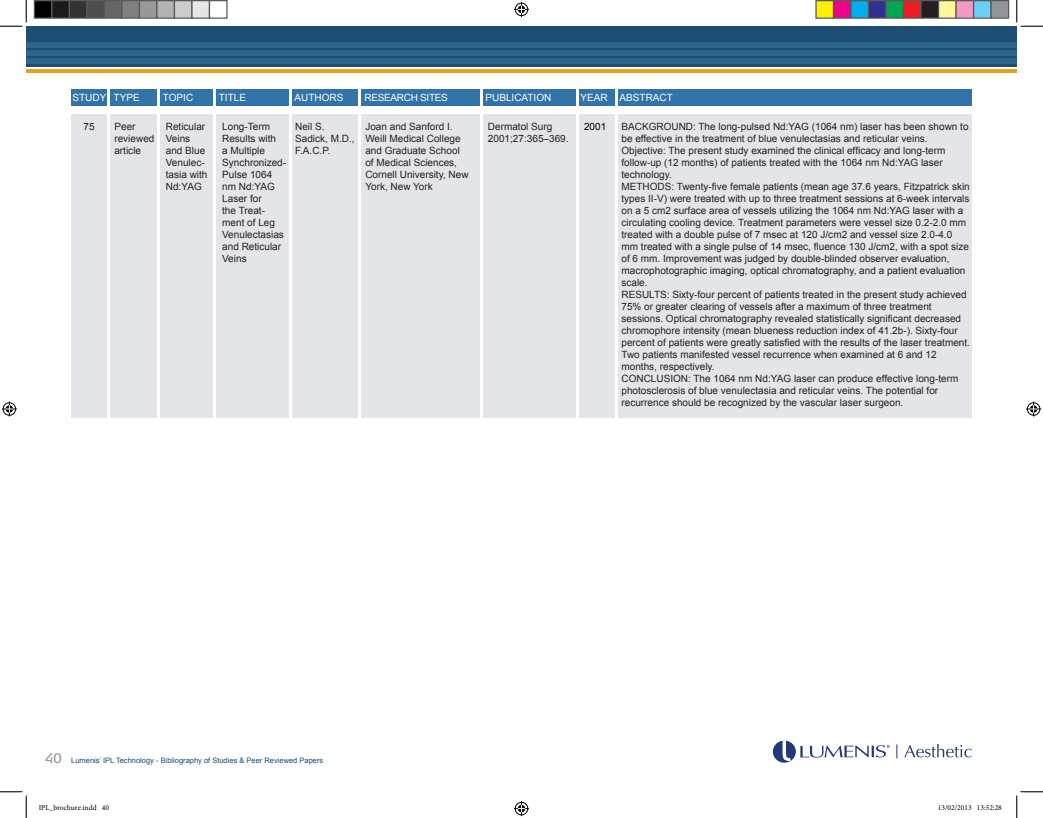
<style>
.page{position:relative;width:1043px;height:818px;background:#fff}
.page>*{position:absolute;margin:0;border:0;box-sizing:border-box;transform-origin:0 0}
.Titles{font:10px/12px "Arial";color:#231f20}
.t1{font:10px "Arial";color:#fff}
.t2{font:10px "Arial";letter-spacing:-.03em;color:#fff}
.t3{font:10px "Arial";color:#000}
.t4{font:7.5px "Arial";color:#1c4b6e}
.t5{font:7.5px "Minion Pro";color:#000}
.s1{font-family:"Signa Column";font-size:13.75px;color:#939598}
</style>
<div class="page">
<div style="left:71px;top:114px;width:900px;height:396px;background:#e4e5e9"></div>
<div style="left:71px;top:89px;width:900px;height:16px;background:#3273a8"></div>
<hr style="left:107px;top:87px;width:3px;height:623px;background:#fff">
<hr style="left:158px;top:87px;width:2px;height:625px;background:#fff">
<hr style="left:213px;top:87px;width:2px;height:625px;background:#fff">
<hr style="left:289px;top:87px;width:3px;height:625px;background:#fff">
<hr style="left:358px;top:87px;width:3px;height:625px;background:#fff">
<hr style="left:480px;top:87px;width:2px;height:625px;background:#fff">
<hr style="left:576px;top:87px;width:2px;height:625px;background:#fff">
<hr style="left:615px;top:87px;width:2px;height:625px;background:#fff">
<svg style="left:896px;top:744px;width:1px;height:14px"></svg>
<svg style="left:772px;top:740px;width:117px;height:22px"></svg>
<svg style="left:904px;top:744px;width:67px;height:13px"></svg>
<hr style="left:26px;top:69px;width:990px;height:3px;background:#e6a124">
<div style="left:26px;top:26px;width:990px;height:41px;background:#1e4e73"></div>
<div style="left:26px;top:58px;width:990px;height:6px;background:#30658b"></div>
<div style="left:26px;top:50px;width:990px;height:6px;background:#30658b"></div>
<div style="left:26px;top:42px;width:990px;height:6px;background:#30658b"></div>
<div style="left:63px;top:418px;width:912px;height:95px;background:#fff"></div>
<svg style="left:0;top:0;width:27px;height:27px"></svg>
<svg style="left:0;top:791px;width:27px;height:27px"></svg>
<svg style="left:1016px;top:0;width:26px;height:27px"></svg>
<svg style="left:1016px;top:791px;width:26px;height:27px"></svg>
<svg style="left:514px;top:2px;width:15px;height:15px"></svg>
<svg style="left:514px;top:801px;width:15px;height:15px"></svg>
<svg style="left:2px;top:401px;width:15px;height:15px"></svg>
<svg style="left:1026px;top:401px;width:15px;height:15px"></svg>
<div style="left:34px;top:1px;width:18px;height:17px;background:#000"></div>
<div style="left:34px;top:0;width:18px;height:19px;border:1px solid #595959"></div>
<div style="left:52px;top:1px;width:17px;height:17px;background:#1a1a1a"></div>
<div style="left:51px;top:0;width:19px;height:19px;border:1px solid #595959"></div>
<div style="left:69px;top:1px;width:18px;height:17px;background:#333"></div>
<div style="left:69px;top:0;width:19px;height:19px;border:1px solid #595959"></div>
<div style="left:87px;top:1px;width:17px;height:17px;background:#4d4d4d"></div>
<div style="left:86px;top:0;width:19px;height:19px;border:1px solid #595959"></div>
<div style="left:104px;top:1px;width:18px;height:17px;background:#666"></div>
<div style="left:104px;top:0;width:18px;height:19px;border:1px solid #595959"></div>
<div style="left:122px;top:1px;width:17px;height:17px;background:#808080"></div>
<div style="left:121px;top:0;width:19px;height:19px;border:1px solid #595959"></div>
<div style="left:139px;top:1px;width:18px;height:17px;background:#999"></div>
<div style="left:139px;top:0;width:19px;height:19px;border:1px solid #595959"></div>
<div style="left:157px;top:1px;width:17px;height:17px;background:#b3b3b3"></div>
<div style="left:156px;top:0;width:19px;height:19px;border:1px solid #595959"></div>
<div style="left:174px;top:1px;width:18px;height:17px;background:#ccc"></div>
<div style="left:174px;top:0;width:18px;height:19px;border:1px solid #595959"></div>
<div style="left:192px;top:1px;width:17px;height:17px;background:#e6e6e6"></div>
<div style="left:191px;top:0;width:19px;height:19px;border:1px solid #595959"></div>
<div style="left:209px;top:0;width:19px;height:19px;border:1px solid #595959"></div>
<div style="left:816px;top:1px;width:17px;height:17px;background:#fff101"></div>
<div style="left:815px;top:0;width:19px;height:19px;border:1px solid #595959"></div>
<div style="left:833px;top:1px;width:18px;height:17px;background:#ed028c"></div>
<div style="left:832px;top:0;width:19px;height:19px;border:1px solid #595959"></div>
<div style="left:851px;top:1px;width:17px;height:17px;background:#00aeef"></div>
<div style="left:850px;top:0;width:19px;height:19px;border:1px solid #595959"></div>
<div style="left:868px;top:1px;width:18px;height:17px;background:#2e3092"></div>
<div style="left:868px;top:0;width:18px;height:19px;border:1px solid #595959"></div>
<div style="left:886px;top:1px;width:17px;height:17px;background:#00a54f"></div>
<div style="left:885px;top:0;width:19px;height:19px;border:1px solid #595959"></div>
<div style="left:903px;top:1px;width:18px;height:17px;background:#ee1d23"></div>
<div style="left:902px;top:0;width:19px;height:19px;border:1px solid #595959"></div>
<div style="left:921px;top:1px;width:17px;height:17px;background:#231f20"></div>
<div style="left:920px;top:0;width:19px;height:19px;border:1px solid #595959"></div>
<div style="left:938px;top:1px;width:18px;height:17px;background:#fff79a"></div>
<div style="left:938px;top:0;width:18px;height:19px;border:1px solid #595959"></div>
<div style="left:956px;top:1px;width:17px;height:17px;background:#f499c2"></div>
<div style="left:955px;top:0;width:19px;height:19px;border:1px solid #595959"></div>
<div style="left:973px;top:1px;width:18px;height:17px;background:#6bcff6"></div>
<div style="left:972px;top:0;width:19px;height:19px;border:1px solid #595959"></div>
<div style="left:991px;top:1px;width:17px;height:17px;background:#939598"></div>
<div style="left:990px;top:0;width:19px;height:19px;border:1px solid #595959"></div>
<p class="t1" style="left:72px;top:91px;width:69px">STUDY TYPE</p>
<p class="t1" style="left:163px;top:91px;width:32px">TOPIC</p>
<p class="t1" style="left:219px;top:91px;width:29px">TITLE</p>
<p class="t1" style="left:294px;top:91px;width:50px">AUTHORS</p>
<p class="t2" style="left:364px;top:91px;width:85px">RESEARCH SITES</p>
<p class="t1" style="left:485px;top:91px;width:67px">PUBLICATION</p>
<p class="t1" style="left:580px;top:91px;width:94px">YEAR ABSTRACT</p>
<p class="Titles" style="left:222px;top:132px;width:65px">Results with<br>a Multiple<br>Synchronized-<br>Pulse 1064 nm Nd:YAG<br>Laser for<br>the Treat&shy;ment of Leg<br>Venulectasias and Reticular<br>Veins</p>
<p class="Titles" style="left:295px;top:121px;width:61px">Neil S.<br>Sadick, M.D.,<br>F.A.C.P.</p>
<p class="Titles" style="left:365px;top:120px;width:105px">Joan and Sanford I.<br>Weill Medical College and Graduate School of Medical Sciences,<br>Cornell University, New<br>York, New York</p>
<p class="Titles" style="left:488px;top:120px;width:82px">Dermatol Surg<br>2001;27:365–369.</p>
<p class="Titles" style="left:84px;top:120px;width:13px">75</p>
<p class="Titles" style="left:166px;top:120px;width:43px">Reticular<br>Veins and Blue<br>Venulec&shy;tasia with<br>Nd:YAG</p>
<p class="Titles" style="left:222px;top:120px;width:49px">Long-Term</p>
<p class="t3" style="left:584px;top:120px;width:24px">2001</p>
<p class="Titles" style="left:114px;top:120px;width:42px">Peer reviewed article</p>
<p class="Titles" style="left:621px;top:120px;width:349px">BACKGROUND: The long-pulsed Nd:YAG (1064 nm) laser has been shown to be effective in the treatment of blue venulectasias and reticular veins.</p>
<p class="Titles" style="left:621px;top:144px;width:325px">Objective: The present study examined the clinical efficacy and long-term follow-up (12 months) of patients treated with the 1064 nm Nd:YAG laser technology.</p>
<p class="Titles" style="left:621px;top:180px;width:350px">METHODS: Twenty-five female patients (mean age 37.6 years, Fitzpatrick skin types II-V) were treated with up to three treatment sessions at 6-week intervals on a 5 cm2 surface area of vessels utilizing the 1064 nm Nd:YAG laser with a circulating cooling device. Treatment parameters were vessel size 0.2-2.0 mm treated with a double pulse of 7 msec at 120 J/cm2 and vessel size 2.0-4.0 mm treated with a single pulse of 14 msec, fluence 130 J/cm2, with a spot size of 6 mm. Improvement was judged by double-blinded observer evaluation, macrophotographic imaging, optical chromatography, and a patient evaluation scale.</p>
<p class="Titles" style="left:621px;top:288px;width:350px">RESULTS: Sixty-four percent of patients treated in the present study achieved 75% or greater clearing of vessels after a maximum of three treatment sessions. Optical chromatography revealed statistically significant decreased chromophore intensity (mean blueness reduction index of 41.2b-). Sixty-four percent of patients were greatly satisfied with the results of the laser treatment.<br>Two patients manifested vessel recurrence when examined at 6 and 12 months, respectively.</p>
<p class="Titles" style="left:621px;top:372px;width:338px">CONCLUSION: The 1064 nm Nd:YAG laser can produce effective long-term photosclerosis of blue venulectasia and reticular veins. The potential for recurrence should be recognized by the vascular laser surgeon.</p>
<p class="t4" style="left:45px;top:755px;width:280px"><span class="s1">40</span> Lumenis’ IPL Technology - Bibliography of Studies &amp; Peer Reviewed Papers</p>
<p class="t5" style="left:39px;top:803px;width:72px">IPL_brochure.indd 40</p>
<p class="t5" style="left:938px;top:803px;width:65px">13/02/2013 13:52:28</p>
</div>
